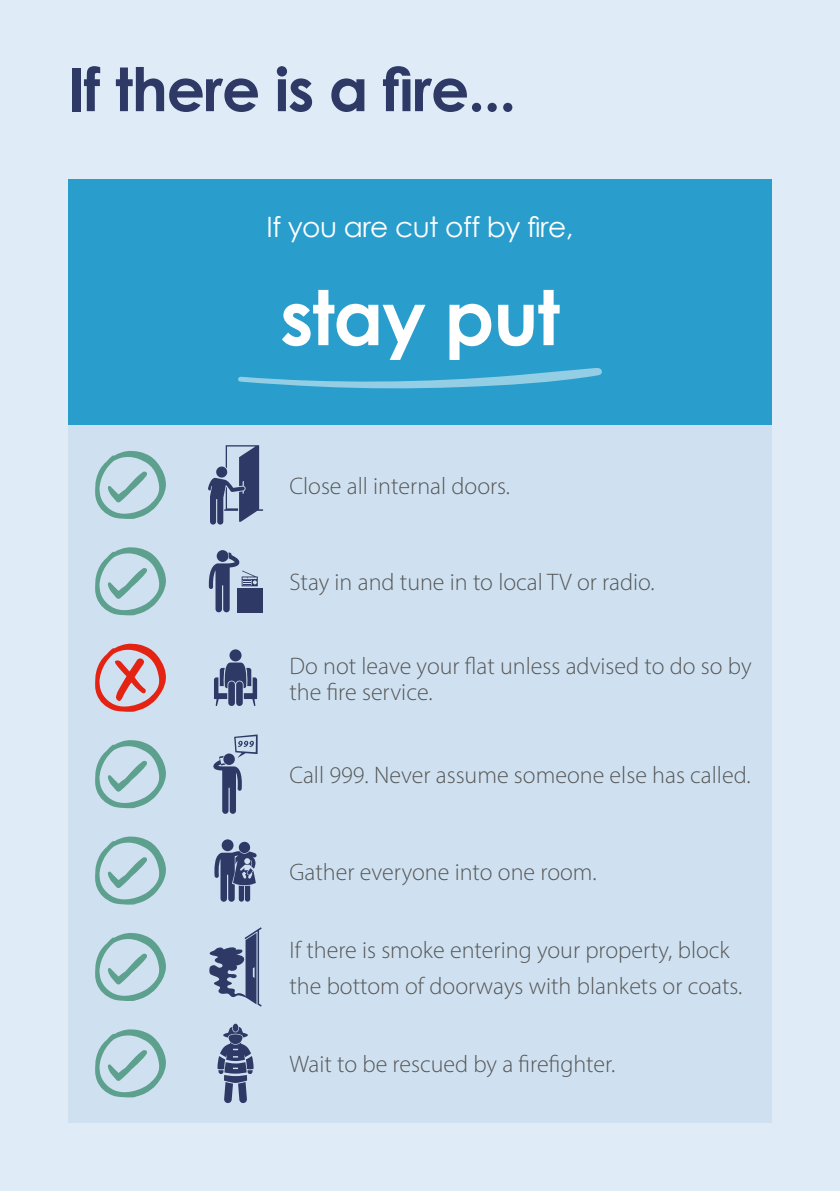
<style>
.page{position:relative;width:840px;height:1191px;background:#fff}
.page>*{position:absolute;margin:0;border:0;box-sizing:border-box;transform-origin:0 0}
.t1{font:700 76px "Century Gothic";letter-spacing:-.02em;color:#fff}
.t2{font:700 60px "Century Gothic";letter-spacing:-.02em;color:#2e3966}
.Intro_text{font:28px "Century Gothic";letter-spacing:-.02em;color:#fff}
.Body{font:300 24px/25.8px "Myriad Pro";color:#575756}
</style>
<div class="page">
<div style="left:0;top:0;width:839px;height:1191px;background:#dfebf6"></div>
<div style="left:68px;top:179px;width:703px;height:246px;background:#299ecd"></div>
<svg style="left:238px;top:368px;width:364px;height:21px"></svg>
<div style="left:68px;top:425px;width:703px;height:698px;background:#cfe1f1"></div>
<svg style="left:95px;top:450px;width:71px;height:69px"></svg>
<svg style="left:208px;top:445px;width:55px;height:79px"></svg>
<svg style="left:95px;top:547px;width:71px;height:68px"></svg>
<div style="left:237px;top:587px;width:25px;height:25px;background:#2e3966"></div>
<svg style="left:216px;top:550px;width:12px;height:12px"></svg>
<svg style="left:209px;top:552px;width:49px;height:60px"></svg>
<svg style="left:95px;top:643px;width:71px;height:68px"></svg>
<svg style="left:214px;top:662px;width:43px;height:44px"></svg>
<div style="left:228px;top:681px;width:7px;height:25px;background:#2e3966;border-radius:3px"></div>
<div style="left:236px;top:681px;width:7px;height:25px;background:#2e3966;border-radius:3px"></div>
<div style="left:229px;top:649px;width:12px;height:12px;background:#2e3966;border-radius:50%"></div>
<svg style="left:95px;top:740px;width:71px;height:68px"></svg>
<svg style="left:213px;top:734px;width:44px;height:80px"></svg>
<svg style="left:95px;top:836px;width:71px;height:68px"></svg>
<svg style="left:221px;top:839px;width:12px;height:12px"></svg>
<svg style="left:214px;top:841px;width:43px;height:60px"></svg>
<svg style="left:95px;top:933px;width:71px;height:68px"></svg>
<svg style="left:209px;top:927px;width:52px;height:79px"></svg>
<svg style="left:95px;top:1029px;width:71px;height:68px"></svg>
<svg style="left:217px;top:1023px;width:36px;height:80px"></svg>
<h1 class="t2" style="left:68px;top:44px;width:449px">If there is a fire...</h1>
<p class="Intro_text" style="left:266px;top:207px;width:308px">If you are cut off by fire,</p>
<p class="t1" style="left:280px;top:260px;width:281px">stay put</p>
<p class="Body" style="left:289px;top:473px;width:222px">Close all internal doors.</p>
<p class="Body" style="left:289px;top:569px;width:366px">Stay in and tune in to local TV or radio.</p>
<p class="Body" style="left:289px;top:652px;width:463px">Do not leave your flat unless advised to do so by the fire service.</p>
<p class="Body" style="left:289px;top:762px;width:462px">Call 999. Never assume someone else has called.</p>
<p class="Body" style="left:289px;top:858px;width:308px">Gather everyone into one room.</p>
<p class="Body" style="left:289px;top:931px;width:454px;line-height:36px">If there is smoke entering your property, block the bottom of doorways with blankets or coats.</p>
<p class="Body" style="left:289px;top:1051px;width:327px">Wait to be rescued by a firefighter.</p>
</div>
